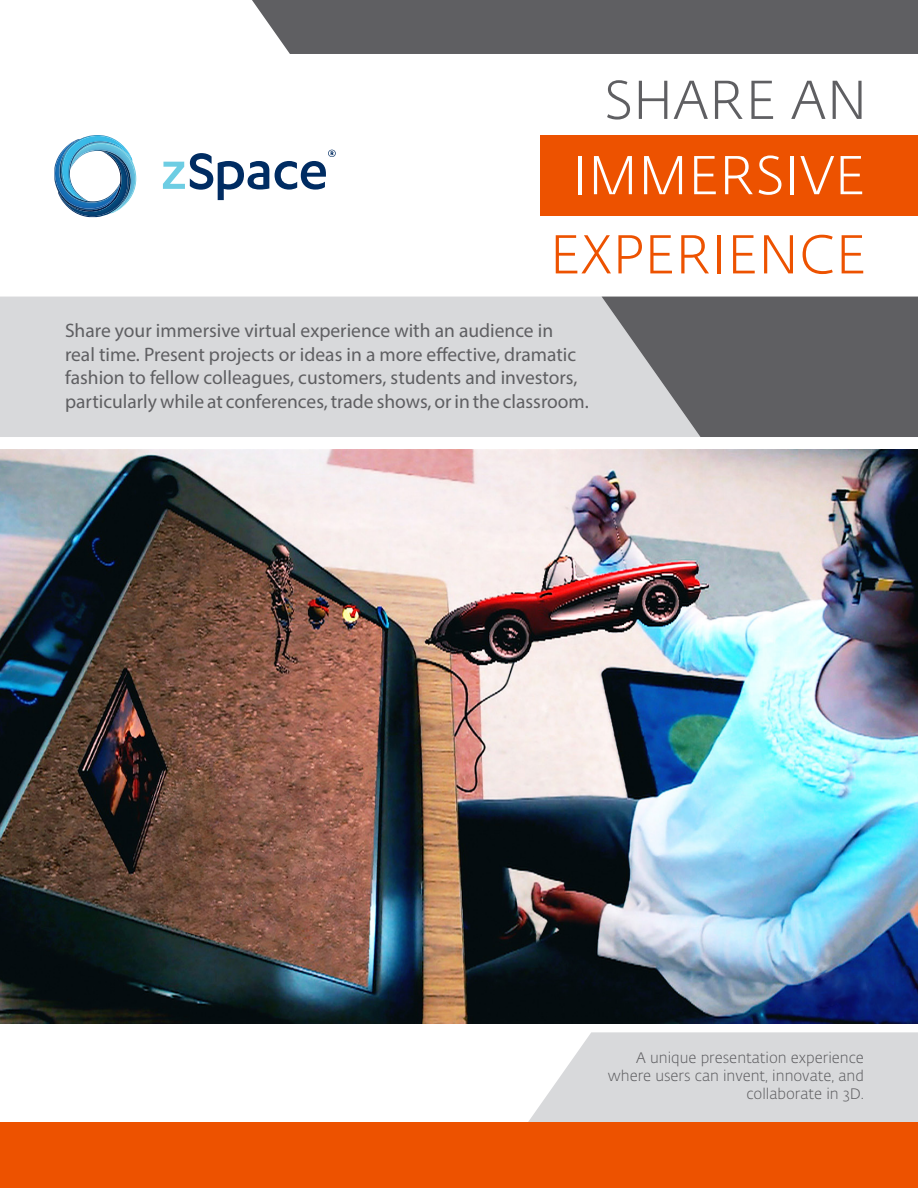
<style>
.page{position:relative;width:918px;height:1188px;background:#fff}
.page>*{position:absolute;margin:0;border:0;box-sizing:border-box;transform-origin:0 0}
.t1{font:300 54px "Fedra Sans Alt Std";color:#ed5200}
.t2{font:300 54px "Fedra Sans Alt Std";color:#fff}
.t3{font:300 54px "Fedra Sans Alt Std";color:#5f5f62}
.t4{font:19.5px/23.4px "Myriad Pro";color:#5f5f62}
.t5{font:300 15px/18px "Fedra Sans Alt Std";color:#5f5f62;text-align:right}
</style>
<div class="page">
<div style="left:0;top:297px;width:602px;height:140px;background:#d8d9db"></div>
<svg style="left:528px;top:1032px;width:390px;height:90px;background:#dbdcde"></svg>
<div style="left:540px;top:135px;width:378px;height:81px;background:#ed5200"></div>
<svg style="left:602px;top:297px;width:316px;height:140px;background:#717174"></svg>
<div style="left:252px;top:0;width:666px;height:54px;background:#5f5f62"></div>
<div style="left:0;top:1122px;width:918px;height:66px;background:#ed5200"></div>
<svg style="left:275px;top:150px;width:61px;height:40px"></svg>
<svg style="left:163px;top:153px;width:106px;height:47px"></svg>
<img style="left:132px;top:159px;width:5px;height:36px">
<img style="left:89px;top:135px;width:43px;height:62px">
<img style="left:74px;top:136px;width:57px;height:64px">
<img style="left:54px;top:141px;width:65px;height:56px">
<img style="left:60px;top:152px;width:69px;height:64px">
<img style="left:0;top:450px;width:918px;height:573px">
<p class="t3" style="left:604px;top:68px;width:265px">SHARE AN</p>
<p class="t2" style="left:573px;top:143px;width:294px">IMMERSIVE</p>
<p class="t1" style="left:550px;top:222px;width:318px">EXPERIENCE</p>
<p class="t4" style="left:65px;top:319px;width:525px">Share your immersive virtual experience with an audience in<br>real time. Present projects or ideas in a more effective, dramatic fashion to fellow colleagues, customers, students and investors, particularly while at conferences, trade shows, or in the classroom.</p>
<p class="t5" style="left:608px;top:1049px;width:258px">A unique presentation experience where users can invent, innovate, and collaborate in 3D.</p>
</div>
